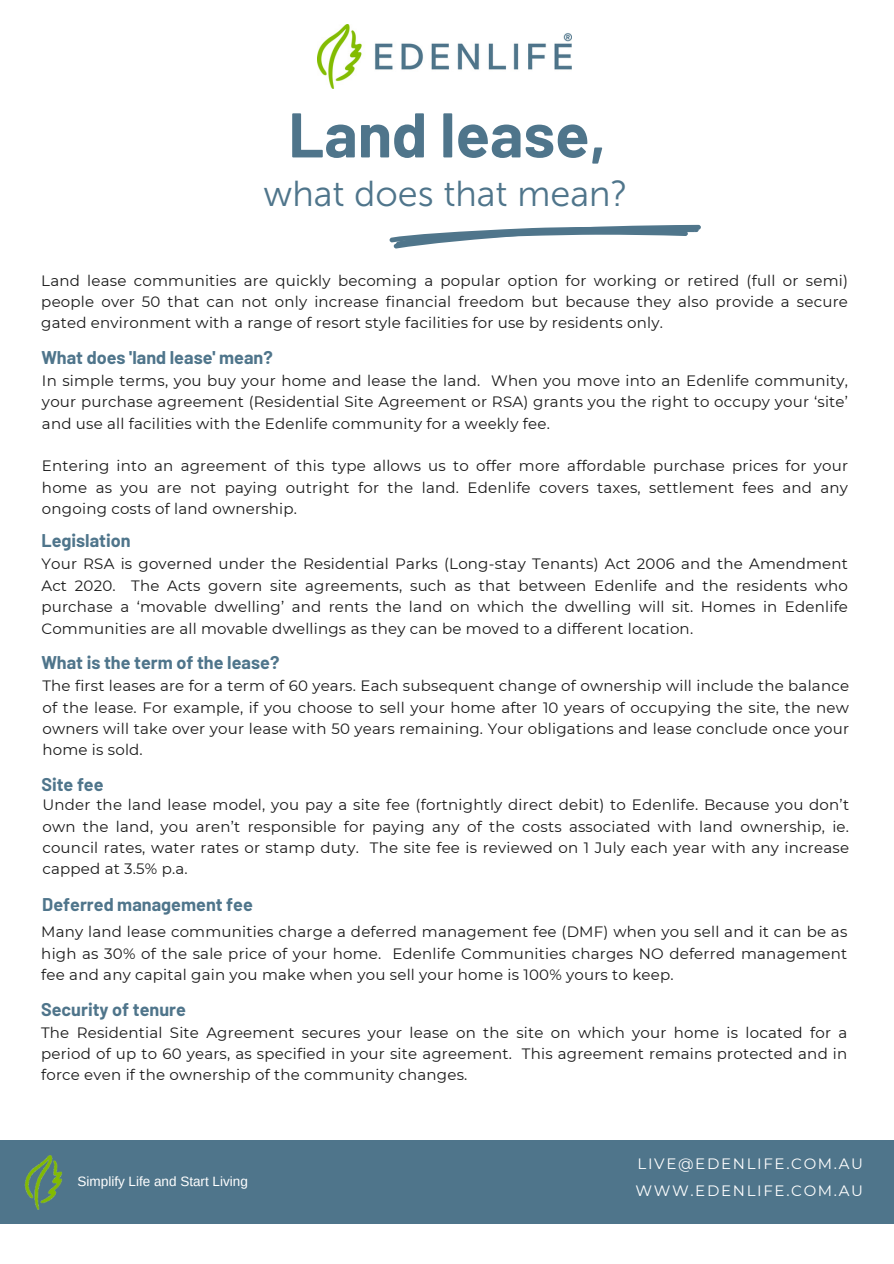
<style>
.page{position:relative;width:894px;height:1264px;background:#fff}
.page>*{position:absolute;margin:0;border:0;box-sizing:border-box;transform-origin:0 0}
.t1{font:700 63px "Barlow";color:#4f758b}
.t2{font:36px "Museo Sans 300";color:#4f758b}
.t3{font:700 18px "Barlow";color:#4f758b}
.t4{font:15px/21.3px "Montserrat";letter-spacing:.015em;color:#191919;text-align:justify}
.t5{font:15px/27px "Montserrat";letter-spacing:.11em;color:#fff}
.t6{font:13.5px "Arimo";color:#fff}
</style>
<div class="page">
<div style="left:0;top:1140px;width:893px;height:83px;background:#4f758b"></div>
<img style="left:24px;top:1155px;width:38px;height:55px">
<svg style="left:389px;top:225px;width:311px;height:23px"></svg>
<img style="left:318px;top:25px;width:253px;height:64px">
<p class="t1" style="left:288px;top:94px;width:319px">Land lease,</p>
<h2 class="t2" style="left:263px;top:172px;width:365px">what does that mean?</h2>
<p class="t4" style="left:41px;top:269px;width:808px">Land lease communities are quickly becoming a popular option for working or retired (full or semi) people over 50 that can not only increase financial freedom but because they also provide a secure gated environment with a range of resort style facilities for use by residents only.</p>
<h3 class="t3" style="left:41px;top:346px;width:233px">What does 'land lease' mean?</h3>
<p class="t4" style="left:42px;top:370px;width:807px">In simple terms, you buy your home and lease the land. When you move into an Edenlife community, your purchase agreement (Residential Site Agreement or RSA) grants you the right to occupy your ‘site’ and use all facilities with the Edenlife community for a weekly fee.</p>
<h3 class="t4" style="left:42px;top:455px;width:807px">Entering into an agreement of this type allows us to offer more affordable purchase prices for your home as you are not paying outright for the land. Edenlife covers taxes, settlement fees and any ongoing costs of land ownership.</h3>
<h3 class="t3" style="left:41px;top:529px;width:91px">Legislation</h3>
<p class="t4" style="left:41px;top:553px;width:808px">Your RSA is governed under the Residential Parks (Long-stay Tenants) Act 2006 and the Amendment Act 2020. The Acts govern site agreements, such as that between Edenlife and the residents who purchase a ‘movable dwelling’ and rents the land on which the dwelling will sit. Homes in Edenlife Communities are all movable dwellings as they can be moved to a different location.</p>
<p class="t3" style="left:41px;top:651px;width:239px">What is the term of the lease?</p>
<p class="t4" style="left:42px;top:675px;width:808px">The first leases are for a term of 60 years. Each subsequent change of ownership will include the balance of the lease. For example, if you choose to sell your home after 10 years of occupying the site, the new owners will take over your lease with 50 years remaining. Your obligations and lease conclude once your home is sold.</p>
<p class="t3" style="left:41px;top:773px;width:64px">Site fee</p>
<h3 class="t4" style="left:42px;top:794px;width:808px">Under the land lease model, you pay a site fee (fortnightly direct debit) to Edenlife. Because you don’t own the land, you aren’t responsible for paying any of the costs associated with land ownership, ie. council rates, water rates or stamp duty. The site fee is reviewed on 1 July each year with any increase capped at 3.5% p.a.</h3>
<p class="t3" style="left:42px;top:893px;width:212px">Deferred management fee</p>
<p class="t4" style="left:41px;top:921px;width:807px">Many land lease communities charge a deferred management fee (DMF) when you sell and it can be as high as 30% of the sale price of your home. Edenlife Communities charges NO deferred management fee and any capital gain you make when you sell your home is 100% yours to keep.</p>
<h3 class="t3" style="left:41px;top:997px;width:146px">Security of tenure</h3>
<p class="t4" style="left:41px;top:1021px;width:807px">The Residential Site Agreement secures your lease on the site on which your home is located for a period of up to 60 years, as specified in your site agreement. This agreement remains protected and in force even if the ownership of the community changes.</p>
<h1 class="t6" style="left:78px;top:1173px;width:172px">Simplify Life and Start Living</h1>
<h3 class="t5" style="left:635px;top:1150px;width:229px">LIVE@EDENLIFE.COM.AU<br>WWW.EDENLIFE.COM.AU</h3>
</div>
